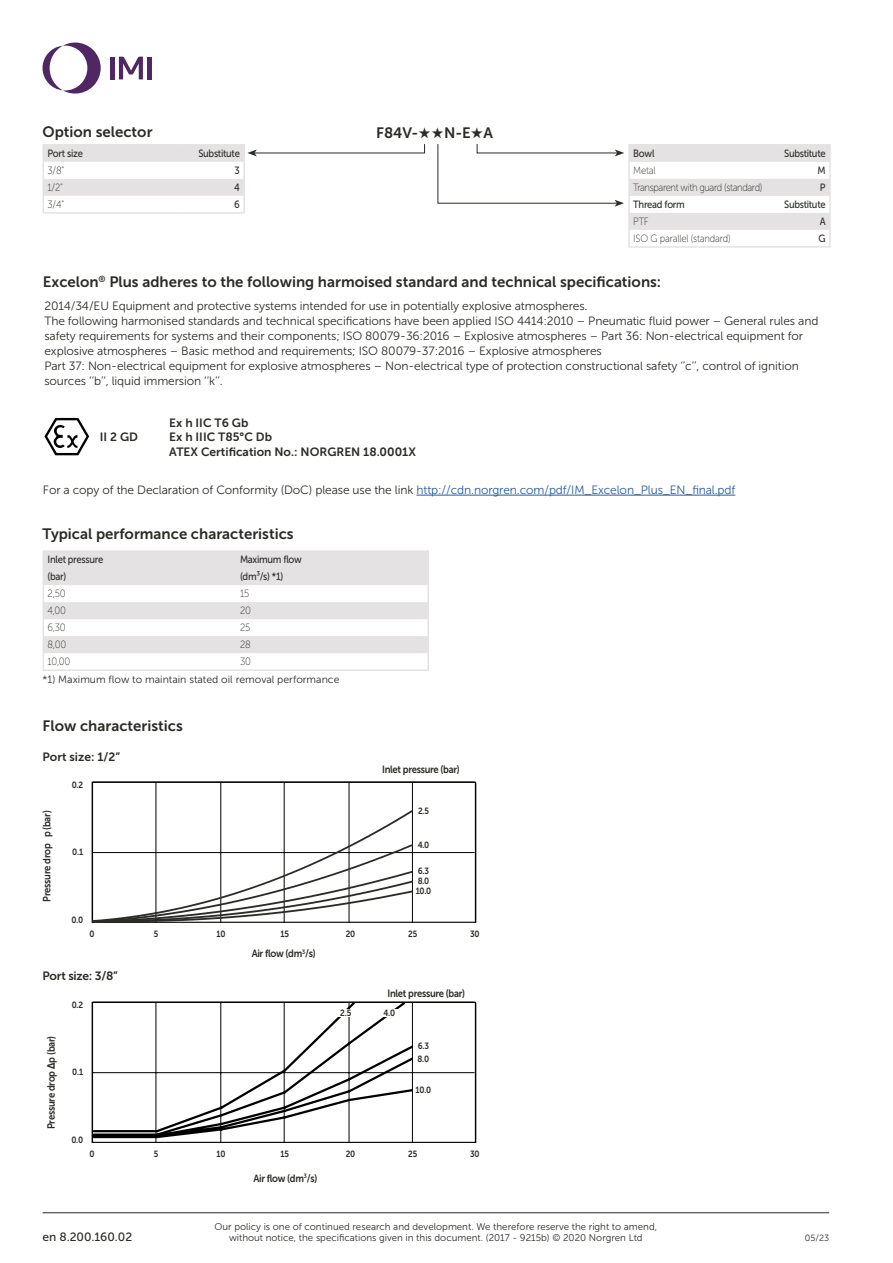
<style>
.page{position:relative;width:893px;height:1263px;background:#fff}
.page>*{position:absolute;margin:0;border:0;box-sizing:border-box;transform-origin:0 0}
.t1{font:15px "Museo Sans 700";color:#2b2b28}
.t2{font:12px/15px "Museo Sans 300";letter-spacing:-.01em;color:#2b2b28}
.t3{font:12px/14.4px "Museo Sans 700";color:#2b2b28}
.t4{font:12px "Museo Sans 500";color:#2b2b28}
.t5{font:12px "Museo Sans 700";letter-spacing:-.02em;color:#2b2b28}
.t6{font:10.5px "Museo Sans 700";letter-spacing:-.03em;color:#2b2b28;scale:.9 1}
.t7{font:10.5px "Museo Sans 500";letter-spacing:-.03em;color:#2b2b28;scale:.9 1}
.t8{font:10.5px "Museo Sans 100";letter-spacing:-.02em;color:#2b2b28;scale:.9 1}
.t9{font:10.5px "Museo Sans 300";color:#2b2b28}
.t10{font:10.5px "Museo Sans 100";letter-spacing:-.04em;color:#2b2b28;scale:.9 1}
.t11{font:9.75px/11.2px "Museo Sans 300";color:#2b2b28;text-align:center}
.t12{font:9px "Museo Sans 700";letter-spacing:-.02em;color:#2b2b28;scale:.9 1}
.t13{font:9px "Museo Sans 300";color:#2b2b28}
.s1{font-family:"Norgren";font-weight:700}
.s2{color:#275b9b}
.s3{font-family:"Helvetica Neue LTW1 G";font-weight:700}
</style>
<div class="page">
<hr style="left:43px;top:1212px;width:786px;height:1px;background:#2b2b28">
<svg style="left:43px;top:43px;width:58px;height:51px"></svg>
<hr style="left:110px;top:57px;width:4px;height:22px;background:#502763">
<hr style="left:148px;top:57px;width:4px;height:22px;background:#502763">
<svg style="left:119px;top:57px;width:24px;height:22px"></svg>
<hr style="left:93px;top:1072px;width:382px;height:1px;background:#000">
<hr style="left:476px;top:1003px;width:1px;height:140px;background:#000">
<hr style="left:412px;top:1003px;width:1px;height:140px;background:#000">
<hr style="left:349px;top:1003px;width:1px;height:140px;background:#000">
<hr style="left:284px;top:1003px;width:1px;height:140px;background:#000">
<hr style="left:221px;top:1003px;width:1px;height:140px;background:#000">
<hr style="left:156px;top:1003px;width:1px;height:140px;background:#000">
<hr style="left:93px;top:852px;width:382px;height:1px;background:#000">
<hr style="left:476px;top:783px;width:1px;height:140px;background:#000">
<hr style="left:412px;top:783px;width:1px;height:140px;background:#000">
<hr style="left:349px;top:783px;width:1px;height:140px;background:#000">
<hr style="left:284px;top:783px;width:1px;height:140px;background:#000">
<hr style="left:221px;top:783px;width:1px;height:140px;background:#000">
<hr style="left:156px;top:783px;width:1px;height:140px;background:#000">
<svg style="left:92px;top:1001px;width:323px;height:138px"></svg>
<div style="left:92px;top:1002px;width:384px;height:141px;border:1px solid #000"></div>
<div style="left:92px;top:782px;width:384px;height:141px;border:1px solid #000"></div>
<div style="left:413px;top:1054px;width:21px;height:8px;background:#fff"></div>
<div style="left:413px;top:1042px;width:21px;height:8px;background:#fff"></div>
<div style="left:379px;top:1008px;width:21px;height:8px;background:#fff"></div>
<div style="left:413px;top:1086px;width:21px;height:8px;background:#fff"></div>
<div style="left:335px;top:1008px;width:21px;height:8px;background:#fff"></div>
<svg style="left:92px;top:810px;width:321px;height:113px"></svg>
<svg style="left:44px;top:418px;width:45px;height:37px"></svg>
<svg style="left:43px;top:144px;width:382px;height:68px"></svg>
<hr style="left:43px;top:212px;width:137px;height:2px;background:#e4e2e2">
<hr style="left:180px;top:212px;width:65px;height:2px;background:#e4e2e2">
<svg style="left:437px;top:144px;width:394px;height:102px"></svg>
<hr style="left:628px;top:246px;width:149px;height:2px;background:#e4e2e2">
<hr style="left:777px;top:246px;width:54px;height:2px;background:#e4e2e2">
<hr style="left:43px;top:550px;width:193px;height:2px;background:#e4e2e2">
<hr style="left:236px;top:550px;width:193px;height:2px;background:#e4e2e2">
<hr style="left:43px;top:669px;width:193px;height:2px;background:#e4e2e2">
<hr style="left:236px;top:669px;width:193px;height:2px;background:#e4e2e2">
<svg style="left:43px;top:552px;width:386px;height:117px"></svg>
<hr style="left:416px;top:495px;width:319px;height:1px;background:#275b9b">
<p class="t1" style="left:43px;top:124px;width:112px">Option selector</p>
<p class="t7" style="left:48px;top:148px;width:41px">Port size</p>
<p class="t7" style="left:198px;top:148px;width:48px">Substitute</p>
<p class="t8" style="left:48px;top:165px;width:20px">3/8”</p>
<p class="t7" style="left:235px;top:165px;width:7px">3</p>
<p class="t8" style="left:48px;top:182px;width:19px">1/2”</p>
<p class="t7" style="left:234px;top:182px;width:8px">4</p>
<p class="t8" style="left:48px;top:199px;width:20px">3/4”</p>
<p class="t7" style="left:234px;top:199px;width:8px">6</p>
<p class="t1" style="left:376px;top:124px;width:119px">F84V-<span class="s1">˙˙</span>N-E<span class="s1">˙</span>A</p>
<p class="t7" style="left:633px;top:148px;width:25px">Bowl</p>
<p class="t7" style="left:784px;top:148px;width:48px">Substitute</p>
<p class="t8" style="left:633px;top:165px;width:26px">Metal</p>
<p class="t7" style="left:817px;top:165px;width:11px">M</p>
<p class="t10" style="left:633px;top:182px;width:145px">Transparent with guard (standard)</p>
<p class="t7" style="left:820px;top:182px;width:8px">P</p>
<p class="t7" style="left:633px;top:199px;width:59px">Thread form</p>
<p class="t7" style="left:784px;top:199px;width:48px">Substitute</p>
<p class="t8" style="left:633px;top:216px;width:19px">PTF</p>
<p class="t7" style="left:820px;top:216px;width:8px">A</p>
<p class="t8" style="left:633px;top:233px;width:110px">ISO G parallel (standard)</p>
<p class="t7" style="left:818px;top:233px;width:9px">G</p>
<p class="t1" style="left:43px;top:273px;width:620px">Excelon<sup>®</sup> Plus adheres to the following harmoised standard and technical specifications:</p>
<p class="t2" style="left:44px;top:298px;width:775px">2014/34/EU Equipment and protective systems intended for use in potentially explosive atmospheres.<br>The following harmonised standards and technical specifications have been applied ISO 4414:2010 – Pneumatic fluid power – General rules and safety requirements for systems and their components; ISO 80079-36:2016 – Explosive atmospheres – Part 36: Non-electrical equipment for explosive atmospheres – Basic method and requirements; ISO 80079-37:2016 – Explosive atmospheres<br>Part 37: Non-electrical equipment for explosive atmospheres – Non-electrical type of protection constructional safety ‘’c’’, control of ignition sources ‘’b’’, liquid immersion ‘’k’’.</p>
<p class="t3" style="left:100px;top:430px;width:40px">II 2 GD</p>
<p class="t3" style="left:169px;top:416px;width:248px">Ex h IIC T6 Gb<br>Ex h IIIC T85°C Db<br>ATEX Certification No.: NORGREN 18.0001X</p>
<p class="t2" style="left:43px;top:482px;width:694px">For a copy of the Declaration of Conformity (DoC) please use the link <span class="s2">http://cdn.norgren.com/pdf/IM_Excelon_Plus_EN_final.pdf</span></p>
<p class="t1" style="left:43px;top:525px;width:253px">Typical performance characteristics</p>
<p class="t7" style="left:48px;top:554px;width:63px">Inlet pressure</p>
<p class="t7" style="left:240px;top:554px;width:70px">Maximum flow</p>
<p class="t7" style="left:48px;top:571px;width:22px">(bar)</p>
<p class="t7" style="left:240px;top:571px;width:50px">(dm3/s) *1)</p>
<p class="t8" style="left:48px;top:588px;width:22px">2,50</p>
<p class="t8" style="left:240px;top:588px;width:12px">15</p>
<p class="t8" style="left:48px;top:605px;width:22px">4,00</p>
<p class="t8" style="left:240px;top:605px;width:14px">20</p>
<p class="t8" style="left:48px;top:622px;width:22px">6,30</p>
<p class="t8" style="left:240px;top:622px;width:13px">25</p>
<p class="t8" style="left:48px;top:639px;width:22px">8,00</p>
<p class="t8" style="left:240px;top:639px;width:13px">28</p>
<p class="t8" style="left:48px;top:656px;width:27px">10,00</p>
<p class="t8" style="left:240px;top:656px;width:14px">30</p>
<p class="t9" style="left:43px;top:674px;width:298px">*1) Maximum flow to maintain stated oil removal performance</p>
<p class="t1" style="left:43px;top:717px;width:142px">Flow characteristics</p>
<p class="t3" style="left:43px;top:749px;width:79px">Port size: 1/2”</p>
<p class="t6" style="left:41px;top:901px;width:103px;rotate:-90deg">Pressure drop p (bar)</p>
<p class="t12" style="left:72px;top:779px;width:14px">0.2</p>
<p class="t12" style="left:72px;top:847px;width:14px">0.1</p>
<p class="t12" style="left:71px;top:914px;width:15px">0.0</p>
<p class="t12" style="left:90px;top:928px;width:7px">0</p>
<p class="t5" style="left:43px;top:969px;width:77px">Port size: 3/8”</p>
<p class="t6" style="left:45px;top:1129px;width:105px;rotate:-90deg">Pressure drop <span class="s3">Δ</span>p (bar)</p>
<p class="t12" style="left:72px;top:999px;width:14px">0.2</p>
<p class="t12" style="left:72px;top:1067px;width:14px">0.1</p>
<p class="t12" style="left:71px;top:1134px;width:15px">0.0</p>
<p class="t12" style="left:90px;top:1149px;width:7px">0</p>
<p class="t12" style="left:154px;top:928px;width:7px">5</p>
<p class="t12" style="left:154px;top:1149px;width:7px">5</p>
<p class="t12" style="left:216px;top:928px;width:12px">10</p>
<p class="t12" style="left:280px;top:928px;width:11px">15</p>
<p class="t6" style="left:252px;top:948px;width:73px">Air flow (dm<sup>3</sup>/s)</p>
<p class="t12" style="left:346px;top:928px;width:12px">20</p>
<p class="t12" style="left:340px;top:1008px;width:14px">2.5</p>
<p class="t12" style="left:216px;top:1149px;width:12px">10</p>
<p class="t12" style="left:280px;top:1149px;width:11px">15</p>
<p class="t6" style="left:253px;top:1172px;width:73px">Air flow (dm<sup>3</sup>/s)</p>
<p class="t12" style="left:346px;top:1149px;width:12px">20</p>
<p class="t6" style="left:382px;top:763px;width:88px">Inlet pressure (bar)</p>
<p class="t12" style="left:418px;top:805px;width:14px">2.5</p>
<p class="t12" style="left:418px;top:840px;width:14px">4.0</p>
<p class="t12" style="left:418px;top:866px;width:14px">6.3</p>
<p class="t12" style="left:418px;top:876px;width:14px">8.0</p>
<p class="t12" style="left:416px;top:886px;width:19px">10.0</p>
<p class="t12" style="left:408px;top:928px;width:12px">25</p>
<p class="t12" style="left:470px;top:928px;width:12px">30</p>
<p class="t6" style="left:387px;top:988px;width:88px">Inlet pressure (bar)</p>
<p class="t12" style="left:384px;top:1008px;width:14px">4.0</p>
<p class="t12" style="left:418px;top:1041px;width:14px">6.3</p>
<p class="t12" style="left:418px;top:1054px;width:14px">8.0</p>
<p class="t12" style="left:415px;top:1085px;width:19px">10.0</p>
<p class="t12" style="left:408px;top:1149px;width:12px">25</p>
<p class="t12" style="left:470px;top:1149px;width:12px">30</p>
<p class="t4" style="left:43px;top:1230px;width:91px">en 8.200.160.02</p>
<p class="t11" style="left:214px;top:1221px;width:444px">Our policy is one of continued research and development. We therefore reserve the right to amend, without notice, the specifications given in this document. (2017 - 9215b) © 2020 Norgren Ltd</p>
<p class="t13" style="left:805px;top:1233px;width:26px">05/23</p>
</div>
